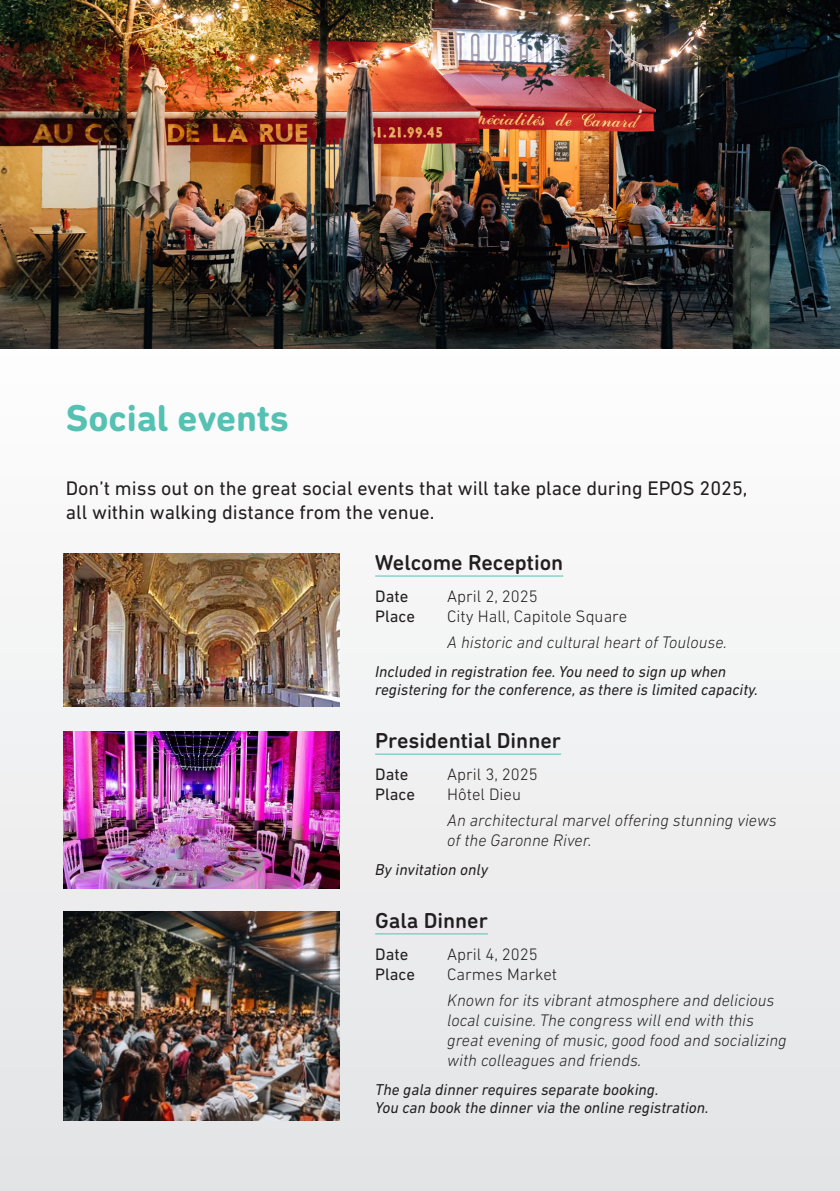
<style>
.page{position:relative;width:840px;height:1191px;background:#fff}
.page>*{position:absolute;margin:0;border:0;box-sizing:border-box;transform-origin:0 0}
.Oversktrift{font:700 38px "DIN Next Rounded LT Pro";color:#56c1b3}
.Bold_afsnit{font:500 22px "DIN Next Rounded LT Pro";color:#231f20}
.Brød_stor{font:20px/24px "DIN Next LT Pro";color:#231f20}
.Italic{font:italic 300 17px/20px "DIN Next LT Pro";color:#231f20}
.Brød{font:300 16.8px "DIN Next LT Pro";color:#231f20}
.Brød-2{font:16.8px "DIN Next LT Pro";color:#231f20}
.Italic2{font:italic 16px/18px "DIN Next LT Pro";color:#231f20}
</style>
<div class="page">
<div style="left:0;top:312px;width:839px;height:879px;background:linear-gradient(to right,#f1f1f2,#f0f0f1)"></div>
<img style="left:63px;top:553px;width:276px;height:153px">
<hr style="left:375px;top:575px;width:188px;height:1px;background:#56c1b3">
<img style="left:63px;top:731px;width:276px;height:157px">
<hr style="left:375px;top:753px;width:186px;height:1px;background:#56c1b3">
<img style="left:63px;top:911px;width:276px;height:209px">
<hr style="left:375px;top:933px;width:112px;height:1px;background:#56c1b3">
<img style="left:0;top:0;width:839px;height:349px">
<p class="Oversktrift" style="left:66px;top:396px;width:225px">Social events</p>
<p class="Brød_stor" style="left:66px;top:476px;width:682px">Don’t miss out on the great social events that will take place during EPOS 2025, all within walking distance from the venue.</p>
<p class="Bold_afsnit" style="left:375px;top:550px;width:189px">Welcome Reception</p>
<p class="Brød-2" style="left:375px;top:586px;width:35px">Date</p>
<p class="Brød" style="left:447px;top:586px;width:92px">April 2, 2025</p>
<p class="Brød-2" style="left:375px;top:607px;width:41px">Place</p>
<p class="Brød" style="left:447px;top:607px;width:181px">City Hall, Capitole Square</p>
<p class="Italic" style="left:447px;top:632px;width:281px">A historic and cultural heart of Toulouse.</p>
<p class="Italic2" style="left:375px;top:662px;width:384px">Included in registration fee. You need to sign up when registering for the conference, as there is limited capacity.</p>
<p class="Bold_afsnit" style="left:375px;top:728px;width:187px">Presidential Dinner</p>
<p class="Brød-2" style="left:375px;top:764px;width:35px">Date</p>
<p class="Brød" style="left:447px;top:764px;width:92px">April 3, 2025</p>
<p class="Brød-2" style="left:375px;top:785px;width:41px">Place</p>
<p class="Brød" style="left:447px;top:785px;width:75px">Hôtel Dieu</p>
<p class="Italic" style="left:447px;top:810px;width:331px">An architectural marvel offering stunning views of the Garonne River.</p>
<p class="Italic2" style="left:375px;top:860px;width:114px">By invitation only</p>
<p class="Bold_afsnit" style="left:375px;top:907px;width:114px">Gala Dinner</p>
<p class="Brød-2" style="left:375px;top:944px;width:35px">Date</p>
<p class="Brød" style="left:447px;top:944px;width:92px">April 4, 2025</p>
<p class="Brød-2" style="left:375px;top:964px;width:41px">Place</p>
<p class="Brød" style="left:447px;top:964px;width:111px">Carmes Market</p>
<p class="Italic" style="left:447px;top:989px;width:341px">Known for its vibrant atmosphere and delicious local cuisine. The congress will end with this great evening of music, good food and socializing with colleagues and friends.</p>
<p class="Italic2" style="left:375px;top:1080px;width:335px">The gala dinner requires separate booking.<br>You can book the dinner via the online registration.</p>
</div>
